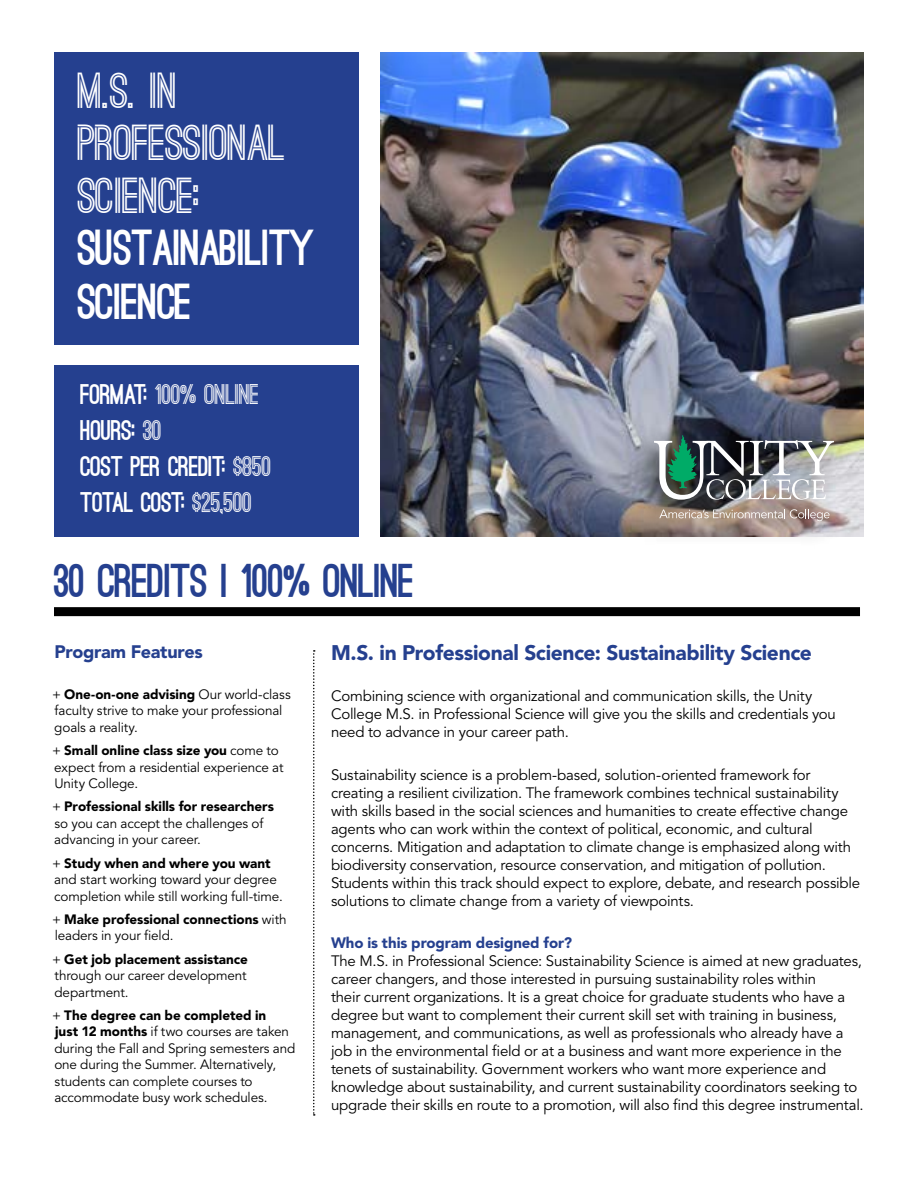
<style>
.page{position:relative;width:918px;height:1188px;background:#fff}
.page>*{position:absolute;margin:0;border:0;box-sizing:border-box;transform-origin:0 0}
.t1{font:700 48px/52.5px "Ostrich Sans";letter-spacing:-.025em;color:#fff}
.t2{font:900 48px/54px "Ostrich Sans";letter-spacing:-.025em;color:#fff}
.t3{font:900 45px "Ostrich Sans";letter-spacing:-.03em;color:#25408f}
.t4{font:900 27px/36px "Ostrich Sans";letter-spacing:-.025em;color:#fff}
.t5{font:900 21px "Avenir LT Std";letter-spacing:-.015em;color:#25408f}
.t6{font:900 18px "Avenir LT Std";letter-spacing:-.02em;color:#25408f}
.t7{font:15px/18px "Avenir LT Std";letter-spacing:-.015em;color:#000}
.t8{font:900 15px "Avenir LT Std";letter-spacing:-.01em;color:#25408f}
.t9{font:13.5px/16.5px "Avenir LT Std";letter-spacing:-.01em;color:#000}
.t10{font:900 13.5px/16.5px "Avenir LT Std";letter-spacing:-.005em;color:#000}
.s1{font-weight:700}
.s2{font-weight:900}
.s3{font-weight:400}
</style>
<div class="page">
<img style="left:380px;top:52px;width:484px;height:484px">
<div style="left:54px;top:607px;width:806px;height:9px;background:#000"></div>
<div style="left:54px;top:52px;width:305px;height:293px;background:#25408f"></div>
<svg style="left:313px;top:650px;width:2px;height:466px"></svg>
<div style="left:54px;top:365px;width:305px;height:171px;background:#25408f"></div>
<div style="left:628px;top:424px;width:218px;height:124px;background:#000;opacity:.7"></div>
<svg style="left:659px;top:509px;width:171px;height:12px;background:#b3a095"></svg>
<img style="left:654px;top:435px;width:180px;height:65px">
<h1 class="t1" style="left:78px;top:66px;width:209px">M.S. IN<br>PROFESSIONAL<br>SCIENCE:</h1>
<h1 class="t2" style="left:78px;top:223px;width:239px">SUSTAINABILITY<br>SCIENCE</h1>
<h3 class="t4" style="left:81px;top:377px;width:193px">FORMAT: <span class="s1">100% ONLINE<br></span>HOURS: <span class="s1">30<br></span>COST PER CREDIT: <span class="s1">$850<br></span>TOTAL COST: <span class="s1">$25,500</span></h3>
<h2 class="t3" style="left:54px;top:563px;width:363px">30 CREDITS | 100% ONLINE</h2>
<p class="t6" style="left:55px;top:640px;width:150px">Program Features</p>
<p class="t9" style="left:52px;top:686px;width:240px">+ <span class="s2">One-on-one advising</span> Our world-class faculty strive to make your professional goals a reality.</p>
<p class="t9" style="left:52px;top:743px;width:233px">+ <span class="s2">Small online class size you</span> come to expect from a residential experience at<br>Unity College.</p>
<p class="t9" style="left:52px;top:799px;width:223px">+ <span class="s2">Professional skills for researchers </span>so you can accept the challenges of advancing in your career.</p>
<p class="t9" style="left:52px;top:855px;width:232px">+ <span class="s2">Study when and where you want </span>and start working toward your degree completion while still working full-time.</p>
<p class="t10" style="left:52px;top:911px;width:236px"><span class="s3">+</span> Make professional connections <span class="s3">with leaders in your field.</span></p>
<p class="t9" style="left:52px;top:951px;width:197px;text-align:justify">+ <span class="s2">Get job placement assistance </span>through our career development department.</p>
<p class="t9" style="left:52px;top:1007px;width:245px">+ <span class="s2">The degree can be completed in<br>just 12 months</span> if two courses are taken during the Fall and Spring semesters and one during the Summer. Alternatively, students can complete courses to accommodate busy work schedules.</p>
<h3 class="t5" style="left:331px;top:640px;width:482px">M.S. in Professional Science: Sustainability Science</h3>
<p class="t7" style="left:331px;top:687px;width:506px">Combining science with organizational and communication skills, the Unity<br>College M.S. in Professional Science will give you the skills and credentials you need to advance in your career path.</p>
<p class="t7" style="left:331px;top:766px;width:531px">Sustainability science is a problem-based, solution-oriented framework for creating a resilient civilization. The framework combines technical sustainability with skills based in the social sciences and humanities to create effective change agents who can work within the context of political, economic, and cultural concerns. Mitigation and adaptation to climate change is emphasized along with biodiversity conservation, resource conservation, and mitigation of pollution.<br>Students within this track should expect to explore, debate, and research possible solutions to climate change from a variety of viewpoints.</p>
<p class="t8" style="left:331px;top:934px;width:243px">Who is this program designed for?</p>
<p class="t7" style="left:331px;top:953px;width:534px">The M.S. in Professional Science: Sustainability Science is aimed at new graduates, career changers, and those interested in pursuing sustainability roles within<br>their current organizations. It is a great choice for graduate students who have a degree but want to complement their current skill set with training in business, management, and communications, as well as professionals who already have a job in the environmental field or at a business and want more experience in the tenets of sustainability. Government workers who want more experience and knowledge about sustainability, and current sustainability coordinators seeking to upgrade their skills en route to a promotion, will also find this degree instrumental.</p>
</div>
